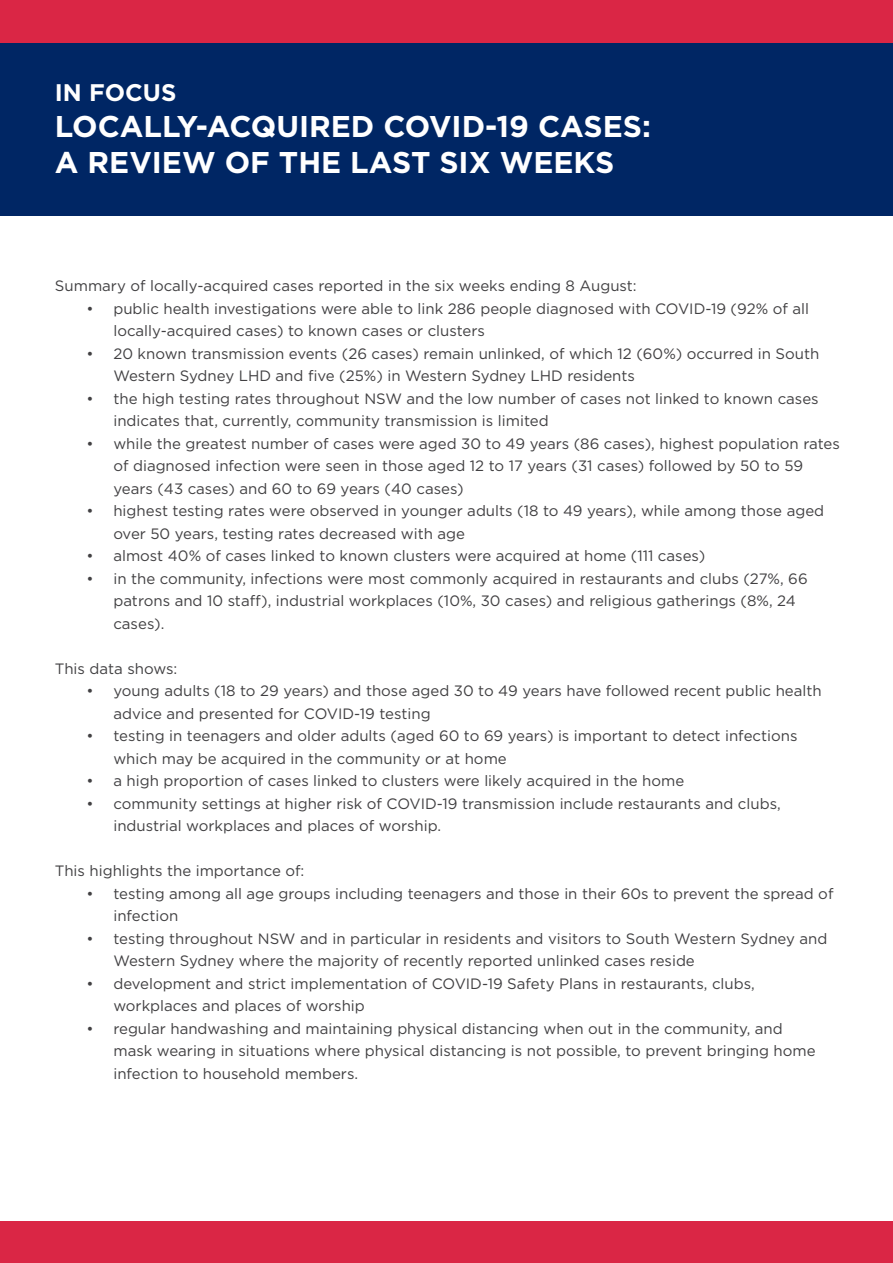
<style>
.page{position:relative;width:893px;height:1263px;background:#fff}
.page>*{position:absolute;margin:0;border:0;box-sizing:border-box;transform-origin:0 0}
.t1{font:700 30px/36px "Gotham";color:#fff}
.t2{font:700 24px "Gotham";color:#fff}
.t3{font:15px/22.5px "Gotham";color:#414042}
</style>
<div class="page">
<div style="left:0;top:43px;width:893px;height:173px;background:#002664"></div>
<div style="left:0;top:1221px;width:893px;height:42px;background:#da2645"></div>
<div style="left:0;top:0;width:893px;height:43px;background:#da2645"></div>
<h2 class="t2" style="left:55px;top:78px;width:123px">IN FOCUS</h2>
<h1 class="t1" style="left:55px;top:107px;width:597px">LOCALLY-ACQUIRED COVID-19 CASES:<br>A REVIEW OF THE LAST SIX WEEKS</h1>
<p class="t3" style="left:55px;top:274px;width:583px">Summary of locally-acquired cases reported in the six weeks ending 8 August:</p>
<p class="t3" style="left:113px;top:297px;width:697px;text-indent:-27px">• public health investigations were able to link 286 people diagnosed with COVID-19 (92% of all locally-acquired cases) to known cases or clusters</p>
<p class="t3" style="left:113px;top:342px;width:707px;text-indent:-27px">• 20 known transmission events (26 cases) remain unlinked, of which 12 (60%) occurred in South<br>Western Sydney LHD and five (25%) in Western Sydney LHD residents</p>
<p class="t3" style="left:113px;top:387px;width:707px;text-indent:-27px">• the high testing rates throughout NSW and the low number of cases not linked to known cases indicates that, currently, community transmission is limited</p>
<p class="t3" style="left:113px;top:432px;width:728px;text-indent:-27px">• while the greatest number of cases were aged 30 to 49 years (86 cases), highest population rates of diagnosed infection were seen in those aged 12 to 17 years (31 cases) followed by 50 to 59 years (43 cases) and 60 to 69 years (40 cases)</p>
<p class="t3" style="left:113px;top:499px;width:712px;text-indent:-27px">• highest testing rates were observed in younger adults (18 to 49 years), while among those aged over 50 years, testing rates decreased with age</p>
<p class="t3" style="left:86px;top:544px;width:620px">• almost 40% of cases linked to known clusters were acquired at home (111 cases)</p>
<p class="t3" style="left:113px;top:567px;width:696px;text-indent:-27px">• in the community, infections were most commonly acquired in restaurants and clubs (27%, 66 patrons and 10 staff), industrial workplaces (10%, 30 cases) and religious gatherings (8%, 24 cases).</p>
<p class="t3" style="left:55px;top:657px;width:124px">This data shows:</p>
<p class="t3" style="left:113px;top:679px;width:710px;text-indent:-27px">• young adults (18 to 29 years) and those aged 30 to 49 years have followed recent public health advice and presented for COVID-19 testing</p>
<p class="t3" style="left:113px;top:724px;width:686px;text-indent:-27px">• testing in teenagers and older adults (aged 60 to 69 years) is important to detect infections which may be acquired in the community or at home</p>
<p class="t3" style="left:86px;top:769px;width:599px">• a high proportion of cases linked to clusters were likely acquired in the home</p>
<p class="t3" style="left:113px;top:792px;width:669px;text-indent:-27px">• community settings at higher risk of COVID-19 transmission include restaurants and clubs, industrial workplaces and places of worship.</p>
<p class="t3" style="left:55px;top:859px;width:251px">This highlights the importance of:</p>
<p class="t3" style="left:113px;top:882px;width:722px;text-indent:-27px">• testing among all age groups including teenagers and those in their 60s to prevent the spread of infection</p>
<p class="t3" style="left:113px;top:927px;width:715px;text-indent:-27px">• testing throughout NSW and in particular in residents and visitors to South Western Sydney and<br>Western Sydney where the majority of recently reported unlinked cases reside</p>
<p class="t3" style="left:113px;top:972px;width:643px;text-indent:-27px">• development and strict implementation of COVID-19 Safety Plans in restaurants, clubs, workplaces and places of worship</p>
<p class="t3" style="left:113px;top:1017px;width:704px;text-indent:-27px">• regular handwashing and maintaining physical distancing when out in the community, and mask wearing in situations where physical distancing is not possible, to prevent bringing home infection to household members.</p>
</div>
